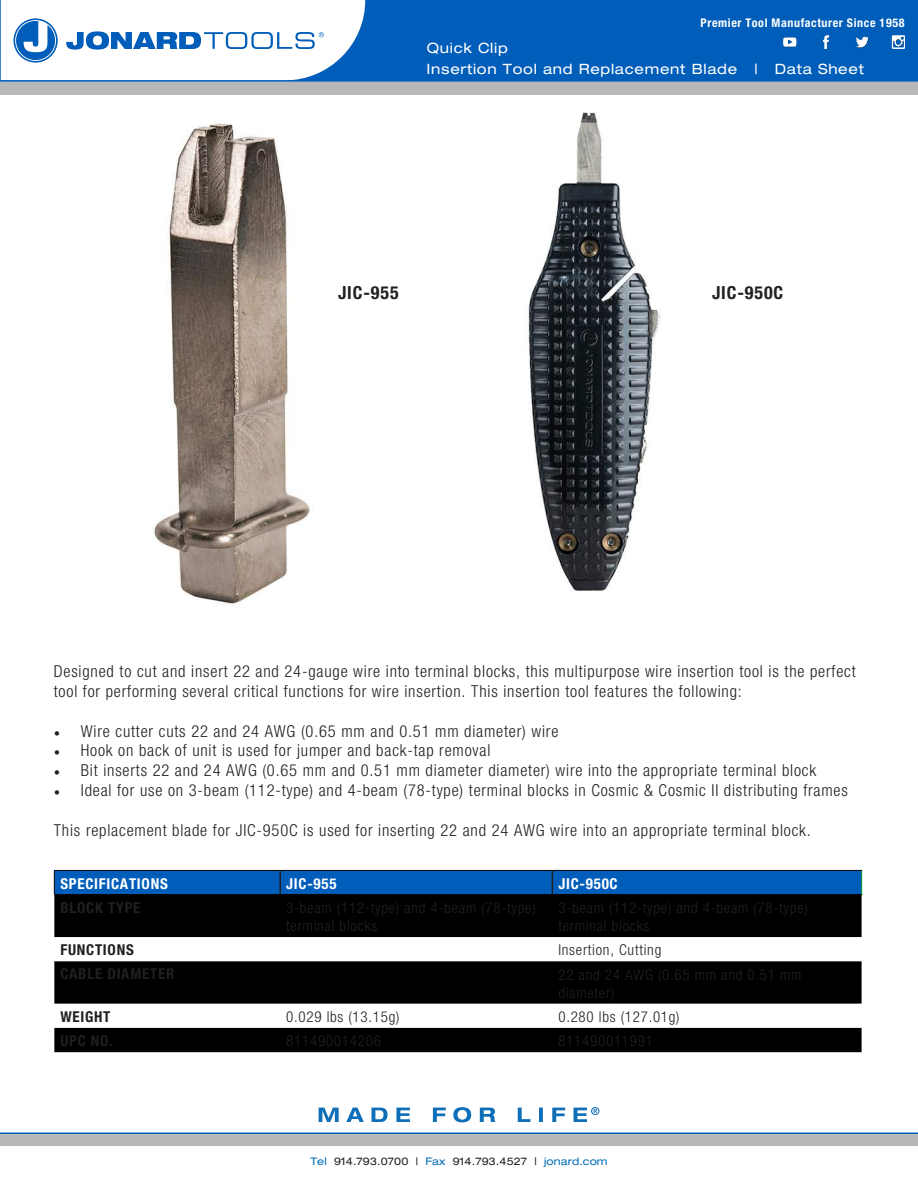
<style>
.page{position:relative;width:918px;height:1188px;background:#fff}
.page>*{position:absolute;margin:0;border:0;box-sizing:border-box;transform-origin:0 0}
.t1{font:700 condensed 18px "Helvetica Neue";letter-spacing:.05em;color:#221f1f}
.t2{font:300 condensed 16.5px/19.8px "Helvetica Neue";letter-spacing:.05em;color:#221f1f}
.t3{font:300 condensed 15px/18px "Helvetica Neue";letter-spacing:.05em;color:#221f1f}
.t4{font:700 condensed 15px "Helvetica Neue";letter-spacing:.05em;color:#221f1f}
.t5{font:700 condensed 15px "Helvetica Neue";letter-spacing:.05em;color:#fff}
.t6{font:expanded 14.25px "Helvetica Neue";letter-spacing:.05em;color:#fff}
.t7{font:700 condensed 12px "Helvetica Neue";letter-spacing:.05em;color:#fff}
.t8{font:expanded 10.5px "Helvetica Neue";letter-spacing:.01em;color:#221f1f}
.s1{font-family:"Minion Pro";font-weight:400;font-stretch:normal}
.s2{color:#006db7}
</style>
<div class="page">
<div style="left:1px;top:0;width:917px;height:81px;background:#005db9"></div>
<div style="left:0;top:82px;width:918px;height:12px;background:#b8b8b8"></div>
<div style="left:0;top:1134px;width:918px;height:12px;background:#b8b8b8"></div>
<svg style="left:319px;top:1107px;width:280px;height:15px"></svg>
<hr style="left:0;top:1132px;width:918px;height:2px;background:#005db9">
<svg style="left:1px;top:0;width:364px;height:80px;background:#d9e7f4"></svg>
<hr style="left:0;top:80px;width:918px;height:2px;background:#005db9">
<img style="left:783px;top:35px;width:121px;height:14px">
<img style="left:153px;top:123px;width:157px;height:482px">
<img style="left:528px;top:112px;width:132px;height:479px">
<svg style="left:54px;top:895px;width:808px;height:157px;fill:#000"></svg>
<div style="left:54px;top:870px;width:808px;height:24px;background:#005db9"></div>
<hr style="left:280px;top:870px;width:272px;height:1px;background:#000">
<hr style="left:552px;top:870px;width:310px;height:1px;background:#000">
<hr style="left:54px;top:894px;width:226px;height:1px;background:#000">
<hr style="left:280px;top:894px;width:272px;height:1px;background:#000">
<hr style="left:552px;top:894px;width:310px;height:1px;background:#000">
<p class="t7" style="left:701px;top:16px;width:205px">Premier Tool Manufacturer Since 1958</p>
<p class="t6" style="left:427px;top:63px;width:439px">Insertion Tool and Replacement Blade | Data Sheet</p>
<p class="t6" style="left:427px;top:43px;width:83px">Quick Clip</p>
<p class="t1" style="left:338px;top:283px;width:62px">JIC-955</p>
<p class="t1" style="left:712px;top:283px;width:73px">JIC-950C</p>
<p class="t2" style="left:54px;top:663px;width:803px">Designed to cut and insert 22 and 24-gauge wire into terminal blocks, this multipurpose wire insertion tool is the perfect tool for performing several critical functions for wire insertion. This insertion tool features the following:</p>
<p class="t2" style="left:54px;top:722px;width:506px"><span class="s1">•</span> Wire cutter cuts 22 and 24 AWG (0.65 mm and 0.51 mm diameter) wire</p>
<p class="t2" style="left:54px;top:742px;width:438px"><span class="s1">•</span> Hook on back of unit is used for jumper and back-tap removal</p>
<p class="t2" style="left:54px;top:762px;width:764px"><span class="s1">•</span> Bit inserts 22 and 24 AWG (0.65 mm and 0.51 mm diameter diameter) wire into the appropriate terminal block</p>
<p class="t2" style="left:54px;top:782px;width:796px"><span class="s1">•</span> Ideal for use on 3-beam (112-type) and 4-beam (78-type) terminal blocks in Cosmic &amp; Cosmic II distributing frames</p>
<p class="t2" style="left:54px;top:821px;width:758px">This replacement blade for JIC-950C is used for inserting 22 and 24 AWG wire into an appropriate terminal block.</p>
<p class="t5" style="left:60px;top:875px;width:109px">SPECIFICATIONS</p>
<p class="t5" style="left:286px;top:875px;width:52px">JIC-955</p>
<p class="t5" style="left:558px;top:875px;width:61px">JIC-950C</p>
<p class="t4" style="left:60px;top:899px;width:82px">BLOCK TYPE</p>
<p class="t3" style="left:286px;top:900px;width:251px">3-beam (112-type) and 4-beam (78-type) terminal blocks</p>
<p class="t3" style="left:558px;top:900px;width:251px">3-beam (112-type) and 4-beam (78-type) terminal blocks</p>
<p class="t4" style="left:60px;top:941px;width:75px">FUNCTIONS</p>
<p class="t3" style="left:558px;top:942px;width:104px">Insertion, Cutting</p>
<p class="t4" style="left:60px;top:966px;width:116px">CABLE DIAMETER</p>
<p class="t3" style="left:558px;top:967px;width:245px">22 and 24 AWG (0.65 mm and 0.51 mm diameter)</p>
<p class="t4" style="left:60px;top:1008px;width:52px">WEIGHT</p>
<p class="t3" style="left:286px;top:1009px;width:115px">0.029 lbs (13.15g)</p>
<p class="t3" style="left:558px;top:1009px;width:123px">0.280 lbs (127.01g)</p>
<p class="t4" style="left:60px;top:1032px;width:54px">UPC NO.</p>
<p class="t3" style="left:286px;top:1033px;width:96px">811490014206</p>
<p class="t3" style="left:558px;top:1033px;width:96px">811490011991</p>
<p class="t8" style="left:310px;top:1158px;width:299px"><span class="s2">Tel</span> 914.793.0700 | <span class="s2">Fax</span> 914.793.4527 | <span class="s2">jonard.com</span></p>
</div>
